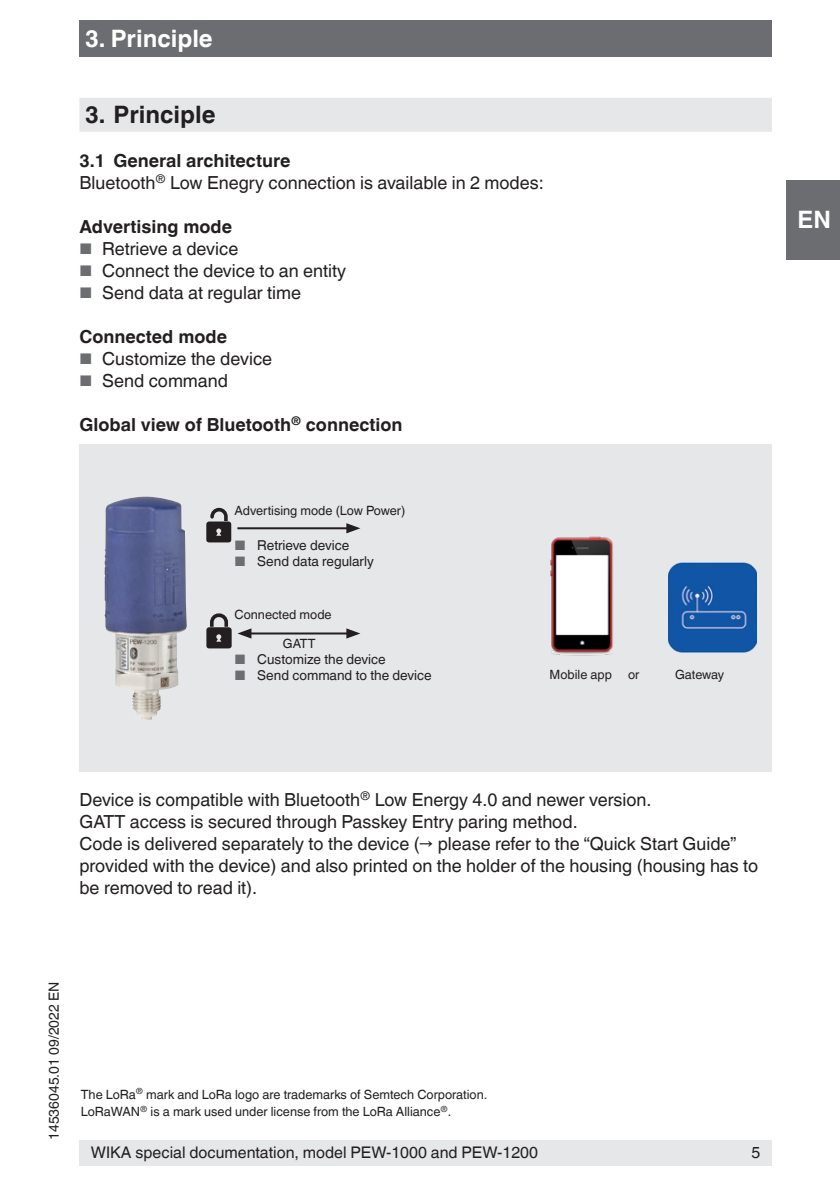
<style>
.page{position:relative;width:840px;height:1191px;background:#fff}
.page>*{position:absolute;margin:0;border:0;box-sizing:border-box;transform-origin:0 0}
.t1{font:700 24px "Helvetica World";color:#fff}
.t2{font:700 24px "Helvetica World";color:#231f20}
.t3{font:18px/22px "Helvetica World";color:#231f20}
.t4{font:700 18px "Helvetica World";color:#231f20}
.t5{font:16px "Helvetica World";color:#231f20}
.t6{font:14px "Helvetica World";color:#231f20}
.t7{font:13.6px "Helvetica World";color:#231f20}
.t8{font:12.8px/17.6px "Helvetica World";color:#231f20}
.s1{font-weight:700}
.s2{font-size:15.4px;color:#6c6d70}
.s3{color:#6c6d70}
</style>
<div class="page">
<div style="left:79px;top:1140px;width:692px;height:25px;background:#e6e7e9"></div>
<div style="left:79px;top:20px;width:692px;height:37px;background:#6c6d70"></div>
<div style="left:785px;top:180px;width:54px;height:79px;background:#6c6d70"></div>
<div style="left:79px;top:98px;width:692px;height:34px;background:#e6e7e9"></div>
<div style="left:79px;top:444px;width:692px;height:327px;background:#e6e7e9"></div>
<img style="left:104px;top:496px;width:83px;height:224px">
<hr style="left:237px;top:527px;width:112px;height:2px;background:#231f20">
<svg style="left:346px;top:523px;width:14px;height:10px"></svg>
<hr style="left:248px;top:632px;width:101px;height:2px;background:#231f20">
<svg style="left:237px;top:628px;width:14px;height:10px"></svg>
<svg style="left:346px;top:628px;width:14px;height:10px"></svg>
<img style="left:668px;top:563px;width:88px;height:89px">
<img style="left:550px;top:536px;width:63px;height:120px">
<svg style="left:206px;top:613px;width:25px;height:35px"></svg>
<svg style="left:206px;top:508px;width:25px;height:34px"></svg>
<h1 class="t1" style="left:85px;top:25px;width:129px">3. Principle</h1>
<h1 class="t2" style="left:85px;top:101px;width:132px">3. Principle</h1>
<p class="t3" style="left:79px;top:150px;width:465px"><span class="s1">3.1 General architecture<br></span>Bluetooth<sup>®</sup> Low Enegry connection is available in 2 modes:</p>
<p class="t4" style="left:79px;top:216px;width:154px">Advertising mode</p>
<p class="t3" style="left:79px;top:238px;width:160px"><span class="s2">■</span> Retrieve a device</p>
<p class="t3" style="left:79px;top:260px;width:268px"><span class="s2">■</span> Connect the device to an entity</p>
<p class="t3" style="left:79px;top:282px;width:223px"><span class="s2">■</span> Send data at regular time</p>
<p class="t4" style="left:79px;top:326px;width:149px">Connected mode</p>
<p class="t3" style="left:79px;top:348px;width:194px"><span class="s2">■</span> Customize the device</p>
<p class="t3" style="left:79px;top:370px;width:150px"><span class="s2">■</span> Send command</p>
<p class="t4" style="left:79px;top:414px;width:324px">Global view of Bluetooth<sup>®</sup> connection</p>
<p class="t8" style="left:234px;top:502px;width:172px">Advertising mode (Low Power)</p>
<p class="t7" style="left:234px;top:537px;width:116px"><span class="s3">■</span> Retrieve device</p>
<p class="t7" style="left:234px;top:553px;width:141px"><span class="s3">■</span> Send data regularly</p>
<p class="t8" style="left:234px;top:605px;width:99px">Connected mode</p>
<p class="t8" style="left:283px;top:634px;width:34px">GATT</p>
<p class="t7" style="left:234px;top:651px;width:153px"><span class="s3">■</span> Customize the device</p>
<p class="t7" style="left:234px;top:667px;width:199px"><span class="s3">■</span> Send command to the device</p>
<p class="t8" style="left:549px;top:665px;width:64px">Mobile app</p>
<p class="t8" style="left:627px;top:665px;width:13px">or</p>
<p class="t8" style="left:674px;top:665px;width:51px">Gateway</p>
<h1 class="t1" style="left:797px;top:206px;width:35px">EN</h1>
<p class="t3" style="left:79px;top:788px;width:680px">Device is compatible with Bluetooth<sup>®</sup> Low Energy 4.0 and newer version.<br>GATT access is secured through Passkey Entry paring method.<br>Code is delivered separately to the device (→ please refer to the “Quick Start Guide” provided with the device) and also printed on the holder of the housing (housing has to be removed to read it).</p>
<p class="t6" style="left:46px;top:1140px;width:160px;rotate:-90deg">14536045.01 09/2022 EN</p>
<p class="t8" style="left:81px;top:1085px;width:407px">The LoRa<sup>®</sup> mark and LoRa logo are trademarks of Semtech Corporation.<br>LoRaWAN<sup>®</sup> is a mark used under license from the LoRa Alliance<sup>®</sup>.</p>
<p class="t5" style="left:91px;top:1143px;width:448px">WIKA special documentation, model PEW-1000 and PEW-1200</p>
<p class="t5" style="left:751px;top:1143px;width:10px">5</p>
</div>
